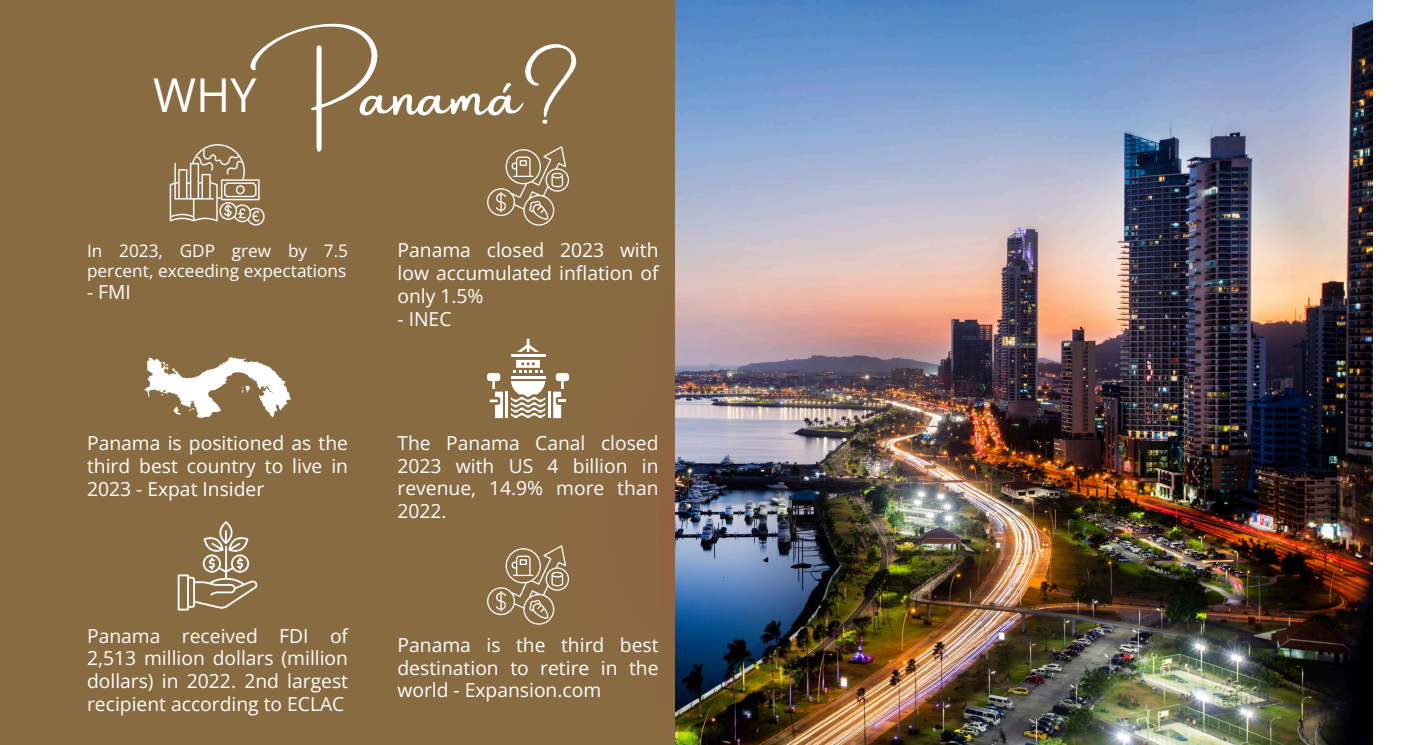
<style>
.page{position:relative;width:1403px;height:745px;background:#fff}
.page>*{position:absolute;margin:0;border:0;box-sizing:border-box;transform-origin:0 0}
.t1{font:61.05px "Amsterdam One";color:#fff}
.t2{font:19.27px/22.7px "Open Sans";color:#fff;text-align:justify}
.t3{font:17.25px/20.2px "Open Sans";color:#fff}
.s1{font-family:"Open Sans";font-size:46.58px}
.s2{font-family:"Open Sans";font-size:33.08px;color:#896b42}
</style>
<div class="page">
<div style="left:0;top:0;width:1328px;height:744px;background:#896b42"></div>
<svg style="left:170px;top:144px;width:95px;height:81px"></svg>
<svg style="left:487px;top:149px;width:41px;height:72px"></svg>
<svg style="left:487px;top:548px;width:41px;height:72px"></svg>
<svg style="left:144px;top:356px;width:147px;height:62px"></svg>
<hr style="left:511px;top:375px;width:34px;height:3px;background:#fff">
<svg style="left:487px;top:373px;width:16px;height:45px"></svg>
<hr style="left:505px;top:391px;width:3px;height:27px;background:#fff">
<svg style="left:511px;top:381px;width:17px;height:37px"></svg>
<hr style="left:511px;top:354px;width:34px;height:3px;background:#fff">
<svg style="left:513px;top:359px;width:15px;height:14px"></svg>
<svg style="left:517px;top:338px;width:11px;height:14px"></svg>
<svg style="left:178px;top:521px;width:79px;height:89px"></svg>
<img style="left:528px;top:146px;width:42px;height:479px">
<img style="left:675px;top:0;width:697px;height:744px">
<h1 class="t1" style="left:153px;top:62px;width:428px"><span class="s1">WHY</span>Panamá?<span class="s2">?</span></h1>
<p class="t3" style="left:87px;top:240px;width:262px">In 2023, GDP grew by 7.5 percent, exceeding expectations</p>
<p class="t2" style="left:87px;top:280px;width:45px">- FMI</p>
<p class="t2" style="left:397px;top:238px;width:262px">Panama closed 2023 with low accumulated inflation of only 1.5%</p>
<p class="t2" style="left:397px;top:306px;width:55px">- INEC</p>
<p class="t2" style="left:87px;top:431px;width:262px">Panama is positioned as the third best country to live in 2023 - Expat Insider</p>
<p class="t2" style="left:397px;top:430px;width:262px">The Panama Canal closed 2023 with US 4 billion in revenue, 14.9% more than 2022.</p>
<p class="t2" style="left:87px;top:623px;width:262px">Panama received FDI of 2,513 million dollars (million dollars) in 2022. 2nd largest recipient according to ECLAC</p>
<p class="t2" style="left:397px;top:632px;width:262px">Panama is the third best destination to retire in the world - Expansion.com</p>
</div>
